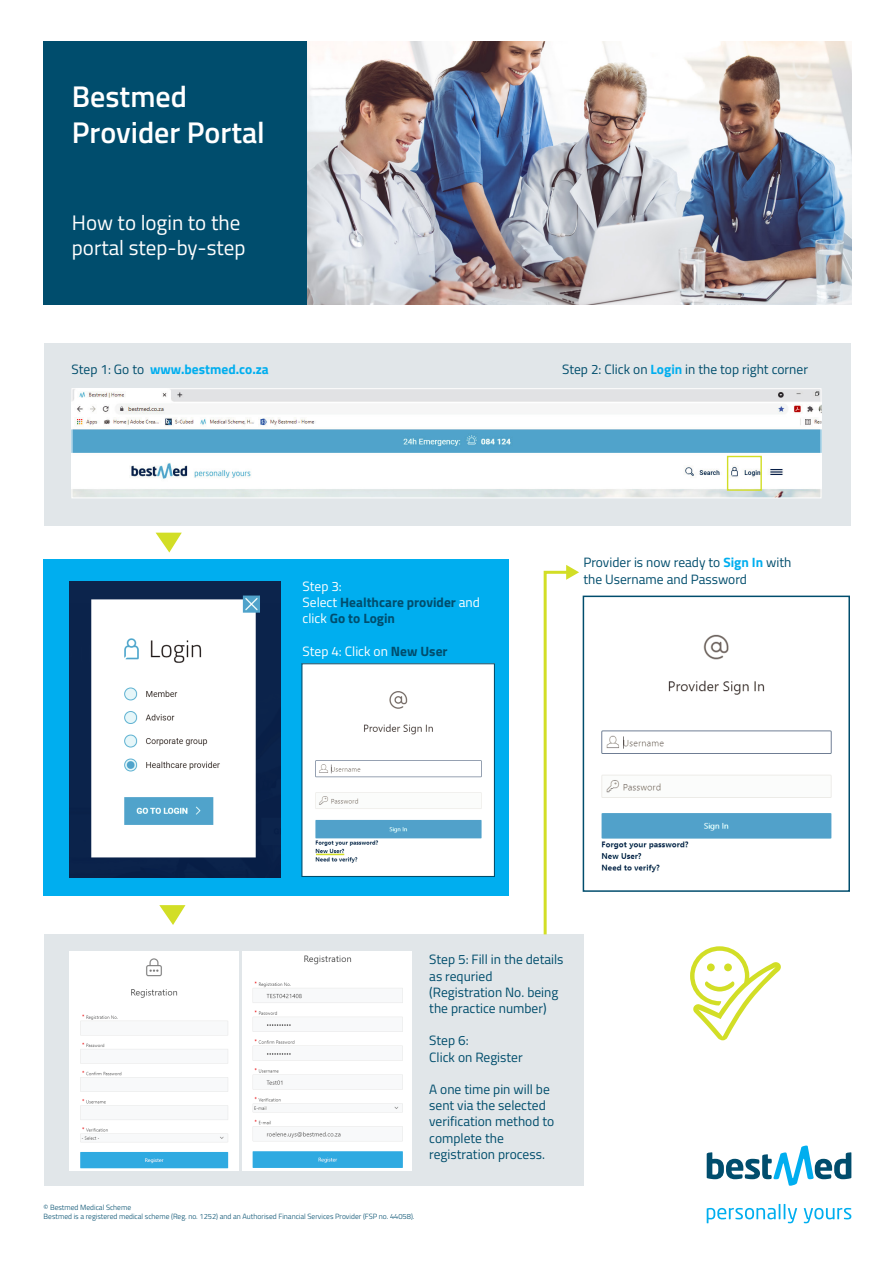
<style>
.page{position:relative;width:893px;height:1263px;background:#fff}
.page>*{position:absolute;margin:0;border:0;box-sizing:border-box;transform-origin:0 0}
.t1{font:600 30px/36px "Titillium Web";color:#fff}
.t2{font:21px/25.2px "Titillium Web";color:#fff}
.t3{font:13.5px/16.2px "Titillium Web";color:#004d6c}
.t4{font:700 13.5px/16.2px "Titillium Web";color:#004d6d}
.t5{font:700 13.5px "Titillium Web";color:#00aeef}
.t6{font:13.5px "Titillium Web";color:#fff}
.t7{font:300 7.5px/9px "Titillium Web";color:#004d6d}
.s1{font-weight:400;color:#004d6c}
.s2{font-weight:700;color:#00aeef}
.s3{font-weight:400;color:#fff}
.s4{font-weight:700;color:#004d6d}
</style>
<div class="page">
<div style="left:44px;top:935px;width:539px;height:251px;background:#e1e6e9"></div>
<div style="left:44px;top:560px;width:465px;height:336px;background:#00aeef"></div>
<div style="left:44px;top:343px;width:806px;height:182px;background:#e1e6e9"></div>
<svg style="left:707px;top:1145px;width:144px;height:41px"></svg>
<svg style="left:707px;top:1204px;width:90px;height:19px"></svg>
<svg style="left:804px;top:1208px;width:47px;height:15px"></svg>
<img style="left:307px;top:42px;width:544px;height:262px">
<div style="left:44px;top:41px;width:263px;height:264px;background:#004d6d"></div>
<img style="left:70px;top:581px;width:211px;height:296px">
<img style="left:73px;top:390px;width:746px;height:106px">
<div style="left:71px;top:388px;width:750px;height:110px;border:1px solid #fff"></div>
<div style="left:727px;top:456px;width:35px;height:35px;border:1px solid #d2de26"></div>
<img style="left:303px;top:665px;width:190px;height:210px">
<div style="left:301px;top:663px;width:194px;height:214px;border:1px solid #004d6d"></div>
<img style="left:601px;top:634px;width:231px;height:239px">
<div style="left:583px;top:596px;width:267px;height:296px;border:1px solid #004d6d"></div>
<svg style="left:690px;top:946px;width:91px;height:94px"></svg>
<svg style="left:156px;top:533px;width:26px;height:19px"></svg>
<svg style="left:159px;top:905px;width:26px;height:20px"></svg>
<svg style="left:542px;top:565px;width:37px;height:370px"></svg>
<img style="left:70px;top:951px;width:168px;height:219px">
<img style="left:242px;top:951px;width:169px;height:219px">
<svg style="left:316px;top:854px;width:28px;height:1px"></svg>
<h1 class="t1" style="left:72px;top:77px;width:194px">Bestmed<br>Provider Portal</h1>
<h2 class="t2" style="left:72px;top:209px;width:175px">How to login to the portal step-by-step</h2>
<p class="t5" style="left:72px;top:359px;width:199px"><span class="s1">Step 1: Go to</span> www.bestmed.co.za</p>
<p class="t3" style="left:562px;top:360px;width:247px">Step 2: Click on <span class="s2">Login</span> in the top right corner</p>
<p class="t4" style="left:303px;top:577px;width:179px"><span class="s3">Step 3:<br>Select</span> Healthcare provider <span class="s3">and click</span> Go to Login</p>
<p class="t6" style="left:303px;top:641px;width:147px">Step 4: Click on <span class="s4">New User</span></p>
<p class="t3" style="left:583px;top:554px;width:209px">Provider is now ready to <span class="s2">Sign In</span> with the Username and Password</p>
<p class="t3" style="left:429px;top:951px;width:136px">Step 5: Fill in the details as requried (Registration No. being the practice number)</p>
<p class="t3" style="left:429px;top:1032px;width:95px">Step 6:<br>Click on Register</p>
<p class="t3" style="left:429px;top:1080px;width:127px">A one time pin will be sent via the selected verification method to complete the registration process.</p>
<p class="t7" style="left:44px;top:1203px;width:372px">© Bestmed Medical Scheme<br>Bestmed is a registered medical scheme (Reg. no. 1252) and an Authorised Financial Services Provider (FSP no. 44058).</p>
</div>
